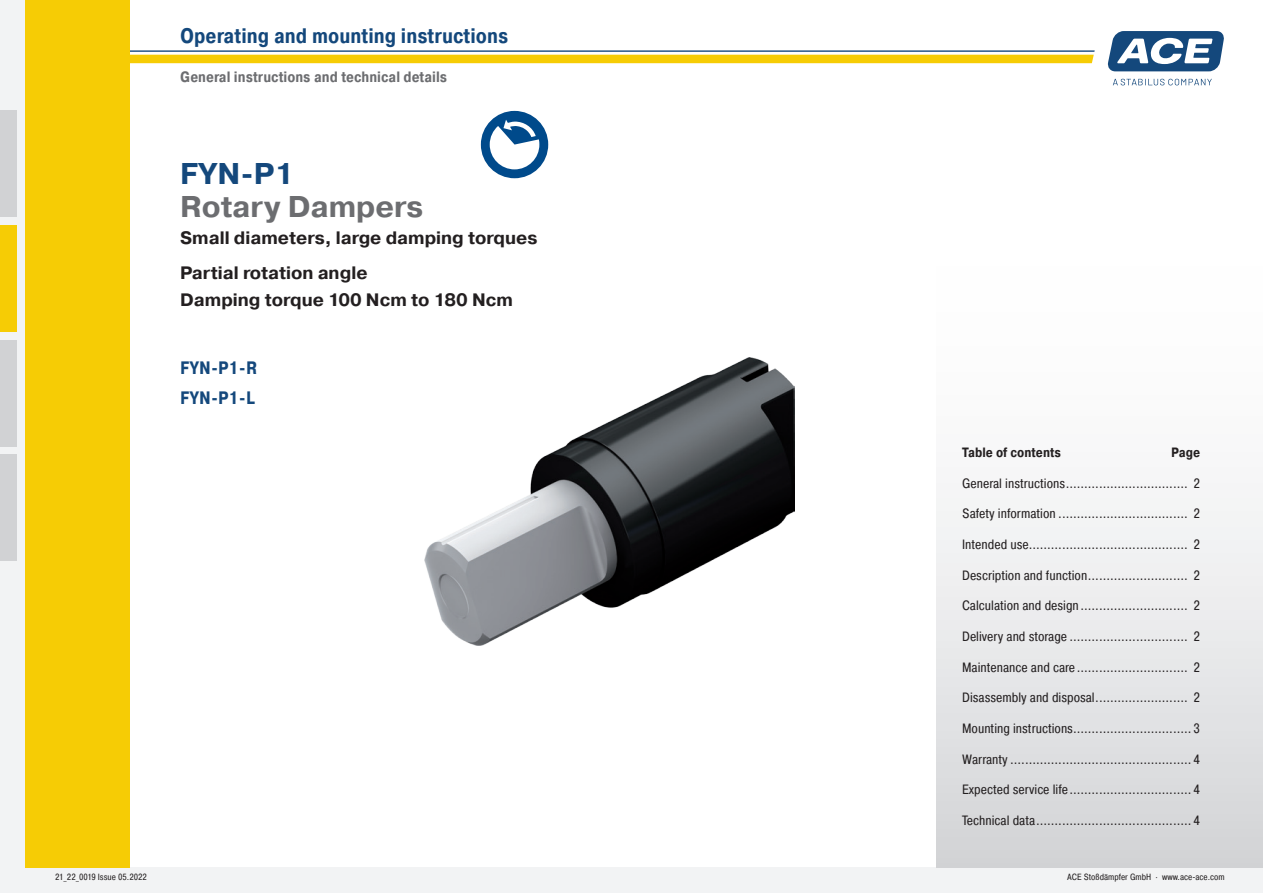
<style>
.page{position:relative;width:1263px;height:893px;background:#fff}
.page>*{position:absolute;margin:0;border:0;box-sizing:border-box;transform-origin:0 0}
.Subheadline-01{font:700 30px "ACE Pragmatica";color:#6c6d70}
.Headline{font:700 30px "ACE Pragmatica";color:#14487c}
.BA_Page-Titel{font:700 21px "ACE Pragmatica Cond";color:#14487c}
.Subheadline_02{font:700 18px/27px "ACE Pragmatica";color:#231f20}
.BA_Titel_Typebezeich{font:700 18px "ACE Pragmatica Cond";color:#14487c}
.BA_Page-Titel_Subhea{font:700 15px "ACE Pragmatica Cond";color:#6c6d70}
.BA_Content{font:13.5px "ACE Pragmatica Cond";color:#231f20}
.BA_Content-2{font:700 13.5px "ACE Pragmatica Cond";color:#231f20}
.t1{font:9px "ACE Pragmatica Cond";color:#231f20}
</style>
<div class="page">
<svg style="left:1113px;top:79px;width:99px;height:6px"></svg>
<svg style="left:1107px;top:31px;width:117px;height:40px"></svg>
<div style="left:130px;top:55px;width:964px;height:8px;background:#f6cc05"></div>
<hr style="left:0;top:50px;width:1095px;height:2px;background:#14487c">
<div style="left:0;top:0;width:26px;height:893px;background:#f2f3f4"></div>
<div style="left:0;top:867px;width:1263px;height:26px;background:#f2f3f4"></div>
<div style="left:0;top:111px;width:17px;height:106px;background:#d1d2d4"></div>
<div style="left:0;top:225px;width:17px;height:107px;background:#f6cc05"></div>
<div style="left:0;top:340px;width:17px;height:107px;background:#d1d2d4"></div>
<div style="left:0;top:455px;width:17px;height:106px;background:#d1d2d4"></div>
<div style="left:26px;top:0;width:104px;height:867px;background:#f6cc05"></div>
<div style="left:936px;top:208px;width:327px;height:659px;background:linear-gradient(to bottom,#fff,#d7d8da)"></div>
<img style="left:424px;top:357px;width:370px;height:288px">
<div style="left:481px;top:111px;width:67px;height:67px;background:#004a8b;border-radius:50%"></div>
<svg style="left:490px;top:120px;width:49px;height:49px"></svg>
<p class="BA_Page-Titel" style="left:180px;top:23px;width:330px">Operating and mounting instructions</p>
<p class="BA_Page-Titel_Subhea" style="left:180px;top:68px;width:268px">General instructions and technical details</p>
<p class="Headline" style="left:180px;top:154px;width:116px">FYN-P1</p>
<p class="Subheadline-01" style="left:180px;top:187px;width:244px">Rotary Dampers</p>
<p class="Subheadline_02" style="left:180px;top:224px;width:359px">Small diameters, large damping torques</p>
<p class="Subheadline_02" style="left:180px;top:260px;width:334px">Partial rotation angle<br>Damping torque 100 Ncm to 180 Ncm</p>
<p class="BA_Titel_Typebezeich" style="left:180px;top:357px;width:79px">FYN-P1-R</p>
<p class="BA_Titel_Typebezeich" style="left:180px;top:387px;width:76px">FYN-P1-L</p>
<p class="BA_Content-2" style="left:962px;top:444px;width:100px">Table of contents</p>
<p class="BA_Content-2" style="left:1171px;top:444px;width:30px">Page</p>
<p class="BA_Content" style="left:962px;top:475px;width:240px">General instructions................................. 2</p>
<p class="BA_Content" style="left:962px;top:505px;width:240px">Safety information ................................... 2</p>
<p class="BA_Content" style="left:962px;top:536px;width:240px">Intended use........................................... 2</p>
<p class="BA_Content" style="left:962px;top:567px;width:240px">Description and function........................... 2</p>
<p class="BA_Content" style="left:962px;top:597px;width:240px">Calculation and design ............................. 2</p>
<p class="BA_Content" style="left:962px;top:628px;width:240px">Delivery and storage ................................ 2</p>
<p class="BA_Content" style="left:962px;top:659px;width:240px">Maintenance and care.............................. 2</p>
<p class="BA_Content" style="left:962px;top:689px;width:240px">Disassembly and disposal......................... 2</p>
<p class="BA_Content" style="left:962px;top:720px;width:240px">Mounting instructions................................ 3</p>
<p class="BA_Content" style="left:962px;top:751px;width:240px">Warranty ................................................. 4</p>
<p class="BA_Content" style="left:962px;top:781px;width:240px">Expected service life................................. 4</p>
<p class="BA_Content" style="left:962px;top:812px;width:240px">Technical data.......................................... 4</p>
<p class="t1" style="left:55px;top:871px;width:52px">Stand 03.2021</p>
<p class="t1" style="left:55px;top:871px;width:93px">21_22_0019 Issue 05.2022</p>
<p class="t1" style="left:1067px;top:871px;width:159px">ACE Stoßdämpfer GmbH · www.ace-ace.com</p>
</div>
